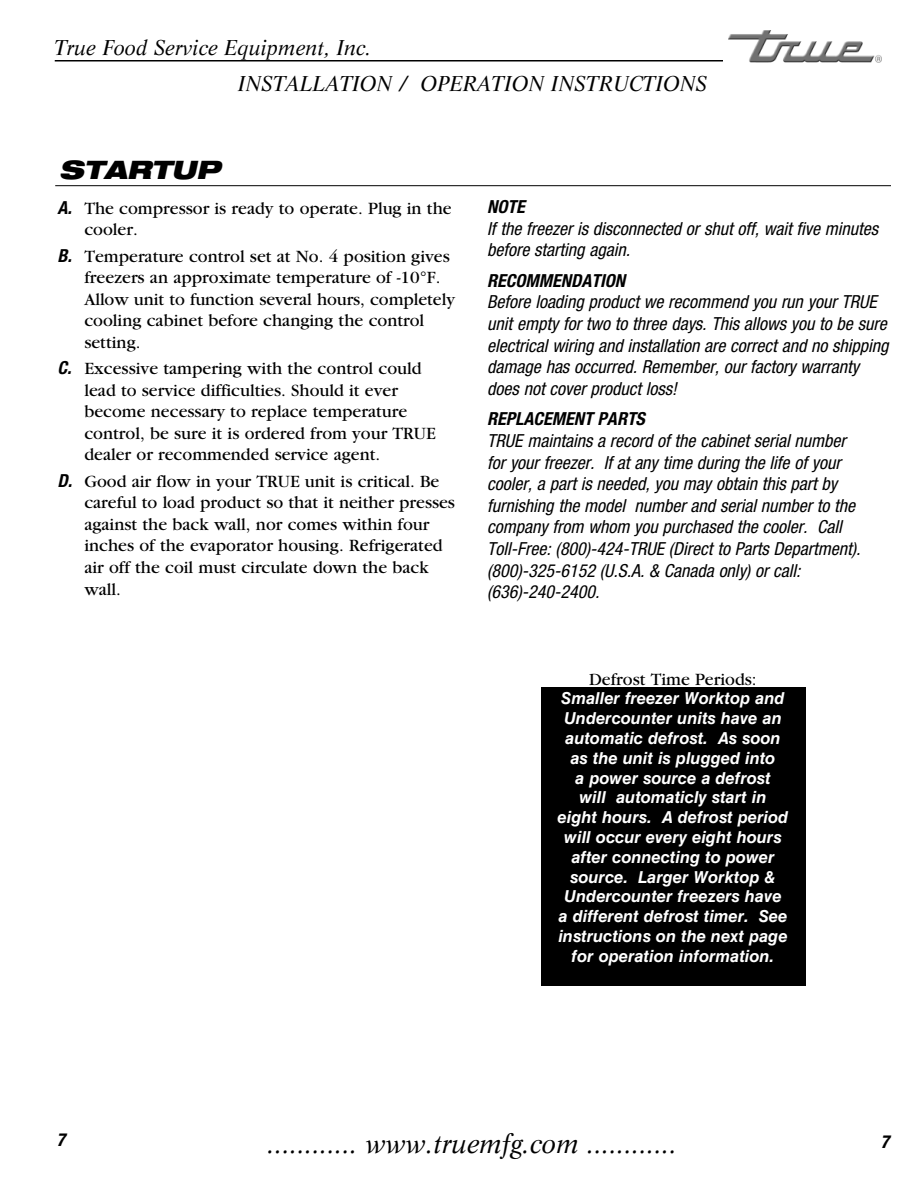
<style>
.page{position:relative;width:918px;height:1188px;background:#fff}
.page>*{position:absolute;margin:0;border:0;box-sizing:border-box;transform-origin:0 0}
.t1{font:italic 27px "Life";color:#000}
.t2{font:italic 900 expanded 25.5px "Helvetica Neue";color:#000}
.t3{font:italic 21px "Life";color:#000}
.t4{font:18px/21.6px "Garamond";color:#000}
.t5{font:italic condensed 18px/21.6px "Helvetica Neue LT Std";color:#000}
.t6{font:italic 700 condensed 18px "Helvetica Neue LT Std";color:#000}
.t7{font:italic 700 16.5px/19.8px "Helvetica LT Std";color:#fff;text-align:center}
.s1{font-family:"Helvetica Neue LT Std";font-weight:700;font-style:italic;font-stretch:condensed}
</style>
<div class="page">
<hr style="left:55px;top:60px;width:668px;height:2px;background:#000">
<img style="left:729px;top:31px;width:152px;height:32px">
<div style="left:541px;top:687px;width:265px;height:299px;background:#000"></div>
<hr style="left:55px;top:185px;width:836px;height:1px;background:#000">
<p class="t3" style="left:54px;top:39px;width:319px">True Food Service Equipment, Inc.</p>
<p class="t3" style="left:238px;top:75px;width:471px">INSTALLATION / OPERATION INSTRUCTIONS</p>
<h2 class="t2" style="left:59px;top:160px;width:162px">STARTUP</h2>
<p class="t4" style="left:84px;top:199px;width:369px;text-indent:-27px"><span class="s1">A.</span> The compressor is ready to operate. Plug in the cooler.</p>
<p class="t4" style="left:84px;top:247px;width:372px;text-indent:-27px"><span class="s1">B.</span> Temperature control set at No. 4 position gives freezers an approximate temperature of -10°F.<br>Allow unit to function several hours, completely cooling cabinet before changing the control setting.</p>
<p class="t4" style="left:84px;top:359px;width:353px;text-indent:-27px"><span class="s1">C.</span> Excessive tampering with the control could lead to service difficulties. Should it ever become necessary to replace temperature control, be sure it is ordered from your TRUE dealer or recommended service agent.</p>
<p class="t4" style="left:84px;top:472px;width:372px;text-indent:-27px"><span class="s1">D.</span> Good air flow in your TRUE unit is critical. Be careful to load product so that it neither presses against the back wall, nor comes within four inches of the evaporator housing. Refrigerated air off the coil must circulate down the back wall.</p>
<p class="t6" style="left:487px;top:200px;width:39px">NOTE</p>
<p class="t5" style="left:487px;top:219px;width:392px">If the freezer is disconnected or shut off, wait five minutes before starting again.</p>
<p class="t6" style="left:487px;top:274px;width:139px">RECOMMENDATION</p>
<p class="t5" style="left:487px;top:293px;width:403px">Before loading product we recommend you run your TRUE unit empty for two to three days. This allows you to be sure electrical wiring and installation are correct and no shipping damage has occurred. Remember, our factory warranty does not cover product loss!</p>
<p class="t6" style="left:487px;top:413px;width:159px">REPLACEMENT PARTS</p>
<p class="t5" style="left:487px;top:431px;width:375px">TRUE maintains a record of the cabinet serial number for your freezer. If at any time during the life of your cooler, a part is needed, you may obtain this part by furnishing the model number and serial number to the company from whom you purchased the cooler. Call Toll-Free: (800)-424-TRUE (Direct to Parts Department). (800)-325-6152 (U.S.A. &amp; Canada only) or call: (636)-240-2400.</p>
<p class="t4" style="left:589px;top:670px;width:169px">Defrost Time Periods:</p>
<p class="t7" style="left:558px;top:690px;width:232px">Smaller freezer Worktop and<br>Undercounter units have an automatic defrost. As soon as the unit is plugged into<br>a power source a defrost<br>will automaticly start in eight hours. A defrost period will occur every eight hours after connecting to power source. Larger Worktop &amp;<br>Undercounter freezers have a different defrost timer. See instructions on the next page for operation information.</p>
<h1 class="t1" style="left:268px;top:1133px;width:411px">............ www.truemfg.com ............</h1>
<p class="t6" style="left:57px;top:1133px;width:10px">7</p>
<p class="t6" style="left:881px;top:1135px;width:10px">7</p>
</div>
